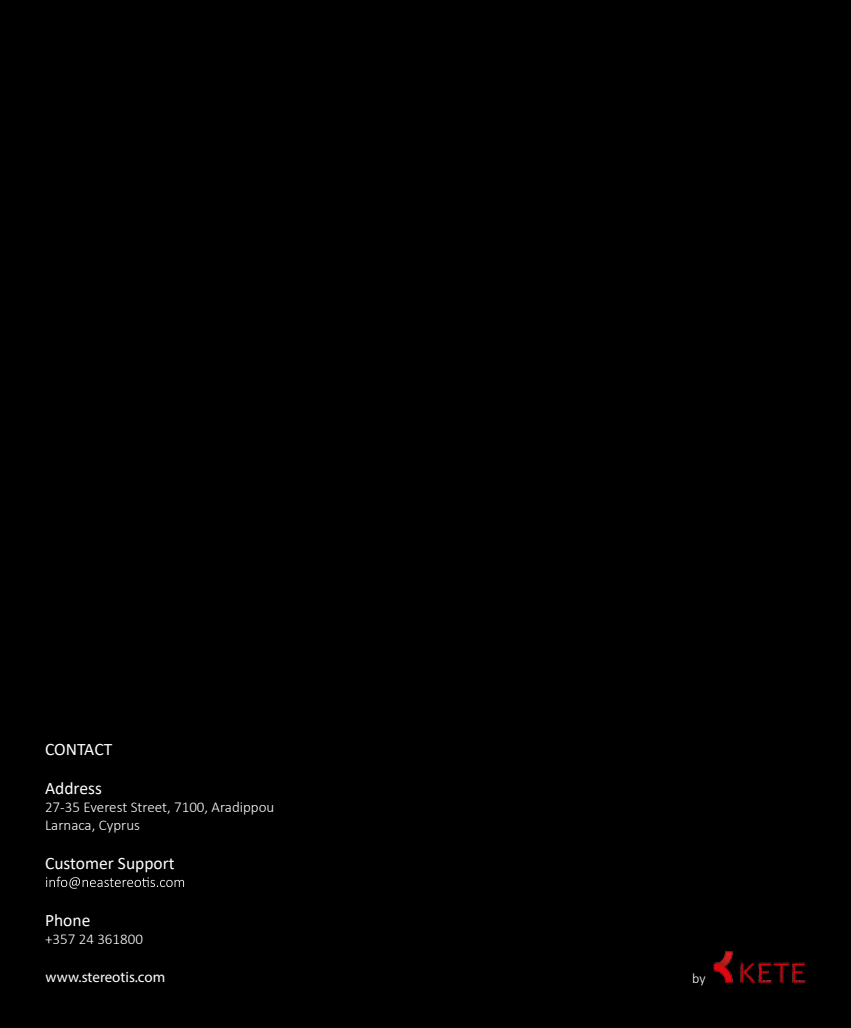
<style>
.page{position:relative;width:851px;height:1028px;background:#fff}
.page>*{position:absolute;margin:0;border:0;box-sizing:border-box;transform-origin:0 0}
.t1{font:17.5px "Calibri";color:#fff}
.t2{font:300 15px/18px "Calibri";color:#fff}
.t3{font:15px "Myriad Pro";color:#fff}
.t4{font:300 14px "Calibri";color:#fff}
</style>
<div class="page">
<div style="left:0;top:0;width:850px;height:1028px;background:#000"></div>
<svg style="left:46px;top:876px;width:138px;height:12px"></svg>
<img style="left:713px;top:951px;width:92px;height:32px">
<p class="t1" style="left:45px;top:737px;width:69px">CONTACT</p>
<p class="t1" style="left:45px;top:776px;width:58px">Address</p>
<p class="t2" style="left:45px;top:797px;width:231px">27-35 Everest Street, 7100, Aradippou<br>Larnaca, Cyprus</p>
<p class="t1" style="left:45px;top:851px;width:131px">Customer Support</p>
<p class="t1" style="left:45px;top:908px;width:47px">Phone</p>
<p class="t2" style="left:45px;top:929px;width:99px">+357 24 361800</p>
<p class="t3" style="left:46px;top:968px;width:121px">www.stereotis.com</p>
<p class="t4" style="left:692px;top:969px;width:15px">by</p>
</div>
